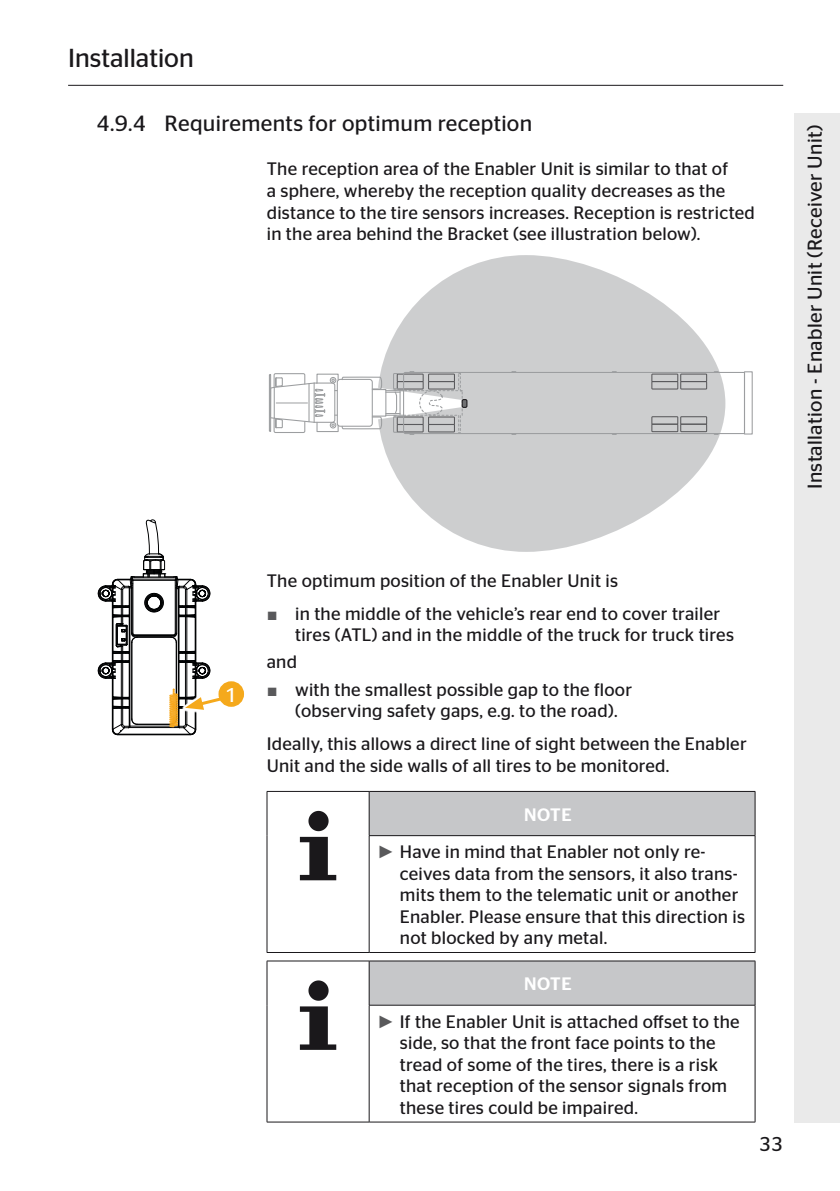
<style>
.page{position:relative;width:840px;height:1191px;background:#fff}
.page>*{position:absolute;margin:0;border:0;box-sizing:border-box;transform-origin:0 0}
.t1{font:26px "Continental Stag Sans";color:#1a181b}
.t2{font:22px "Continental Stag Sans";letter-spacing:.015em;color:#1a181b}
.t3{font:20px "Continental Stag Sans";letter-spacing:.015em;color:#1a181b}
.t4{font:20px "Continental Stag Sans";color:#fff}
.t5{font:18px/21.6px "Continental Stag Sans";letter-spacing:.015em;color:#1a181b}
.s1{font-family:"Arial";color:#59595b}
.s2{font-weight:500;color:#fff}
</style>
<div class="page">
<hr style="left:68px;top:85px;width:714px;height:1px;background:#1a181b">
<svg style="left:380px;top:255px;width:340px;height:297px;fill:#cdcecf"></svg>
<svg style="left:269px;top:371px;width:476px;height:64px"></svg>
<div style="left:369px;top:791px;width:385px;height:44px;background:#c6c7c9"></div>
<hr style="left:266px;top:952px;width:103px;height:1px;background:#1a181b">
<hr style="left:266px;top:791px;width:103px;height:1px;background:#1a181b">
<hr style="left:266px;top:791px;width:1px;height:44px;background:#1a181b">
<hr style="left:266px;top:835px;width:1px;height:117px;background:#1a181b">
<hr style="left:368px;top:836px;width:1px;height:116px;background:#1a181b">
<hr style="left:754px;top:836px;width:1px;height:116px;background:#1a181b">
<hr style="left:369px;top:952px;width:385px;height:1px;background:#1a181b">
<hr style="left:369px;top:791px;width:385px;height:1px;background:#1a181b">
<hr style="left:368px;top:791px;width:1px;height:44px;background:#1a181b">
<hr style="left:754px;top:791px;width:1px;height:44px;background:#1a181b">
<hr style="left:369px;top:835px;width:385px;height:1px;background:#1a181b">
<svg style="left:308px;top:811px;width:20px;height:20px"></svg>
<svg style="left:300px;top:837px;width:36px;height:43px"></svg>
<div style="left:369px;top:961px;width:385px;height:44px;background:#c6c7c9"></div>
<hr style="left:266px;top:1121px;width:103px;height:1px;background:#1a181b">
<hr style="left:266px;top:960px;width:103px;height:1px;background:#1a181b">
<hr style="left:266px;top:961px;width:1px;height:44px;background:#1a181b">
<hr style="left:266px;top:1005px;width:1px;height:116px;background:#1a181b">
<hr style="left:368px;top:1005px;width:1px;height:116px;background:#1a181b">
<hr style="left:754px;top:1005px;width:1px;height:116px;background:#1a181b">
<hr style="left:369px;top:1121px;width:385px;height:1px;background:#1a181b">
<hr style="left:369px;top:960px;width:385px;height:1px;background:#1a181b">
<hr style="left:368px;top:961px;width:1px;height:44px;background:#1a181b">
<hr style="left:754px;top:961px;width:1px;height:44px;background:#1a181b">
<hr style="left:369px;top:1004px;width:385px;height:1px;background:#1a181b">
<svg style="left:308px;top:980px;width:20px;height:20px"></svg>
<svg style="left:300px;top:1006px;width:36px;height:43px"></svg>
<svg style="left:97px;top:519px;width:123px;height:216px"></svg>
<div style="left:222px;top:685px;width:18px;height:18px;background:#f5a91c;border-radius:50%"></div>
<div style="left:218px;top:681px;width:26px;height:26px;border:8px solid #f5a91c;border-radius:50%"></div>
<div style="left:794px;top:113px;width:45px;height:1010px;background:#eaeaea"></div>
<h1 class="t1" style="left:68px;top:43px;width:127px">Installation</h1>
<p class="t2" style="left:96px;top:111px;width:437px">4.9.4 Requirements for optimum reception</p>
<p class="t5" style="left:266px;top:158px;width:489px">The reception area of the Enabler Unit is similar to that of<br>a sphere, whereby the reception quality decreases as the distance to the tire sensors increases. Reception is restricted in the area behind the Bracket (see illustration below).</p>
<p class="t3" style="left:803px;top:489px;width:366px;rotate:-90deg">Installation - Enabler Unit (Receiver Unit)</p>
<p class="t4" style="left:225px;top:684px;width:13px">1</p>
<p class="t5" style="left:266px;top:569px;width:352px">The optimum position of the Enabler Unit is</p>
<p class="t5" style="left:295px;top:602px;width:440px;text-indent:-28px"><span class="s1">■</span> in the middle of the vehicle’s rear end to cover trailer tires (ATL) and in the middle of the truck for truck tires</p>
<p class="t5" style="left:266px;top:651px;width:32px">and</p>
<p class="t5" style="left:295px;top:678px;width:338px;text-indent:-28px"><span class="s1">■</span> with the smallest possible gap to the floor (observing safety gaps, e.g. to the road).</p>
<p class="t5" style="left:266px;top:733px;width:481px">Ideally, this allows a direct line of sight between the Enabler<br>Unit and the side walls of all tires to be monitored.</p>
<p class="t5" style="left:377px;top:795px;width:330px;line-height:37.2px;text-indent:147px"><span class="s2">NOTE<br></span><span class="s1">►</span> Have in mind that Enabler not only re-</p>
<p class="t5" style="left:399px;top:862px;width:346px">ceives data from the sensors, it also trans&shy;mits them to the telematic unit or another Enabler. Please ensure that this direction is not blocked by any metal.</p>
<p class="t5" style="left:377px;top:965px;width:364px;line-height:37.2px;text-indent:147px"><span class="s2">NOTE<br></span><span class="s1">►</span> If the Enabler Unit is attached offset to the</p>
<p class="t5" style="left:399px;top:1032px;width:328px">side, so that the front face points to the tread of some of the tires, there is a risk that reception of the sensor signals from these tires could be impaired.</p>
<p class="t3" style="left:758px;top:1132px;width:25px">33</p>
</div>
